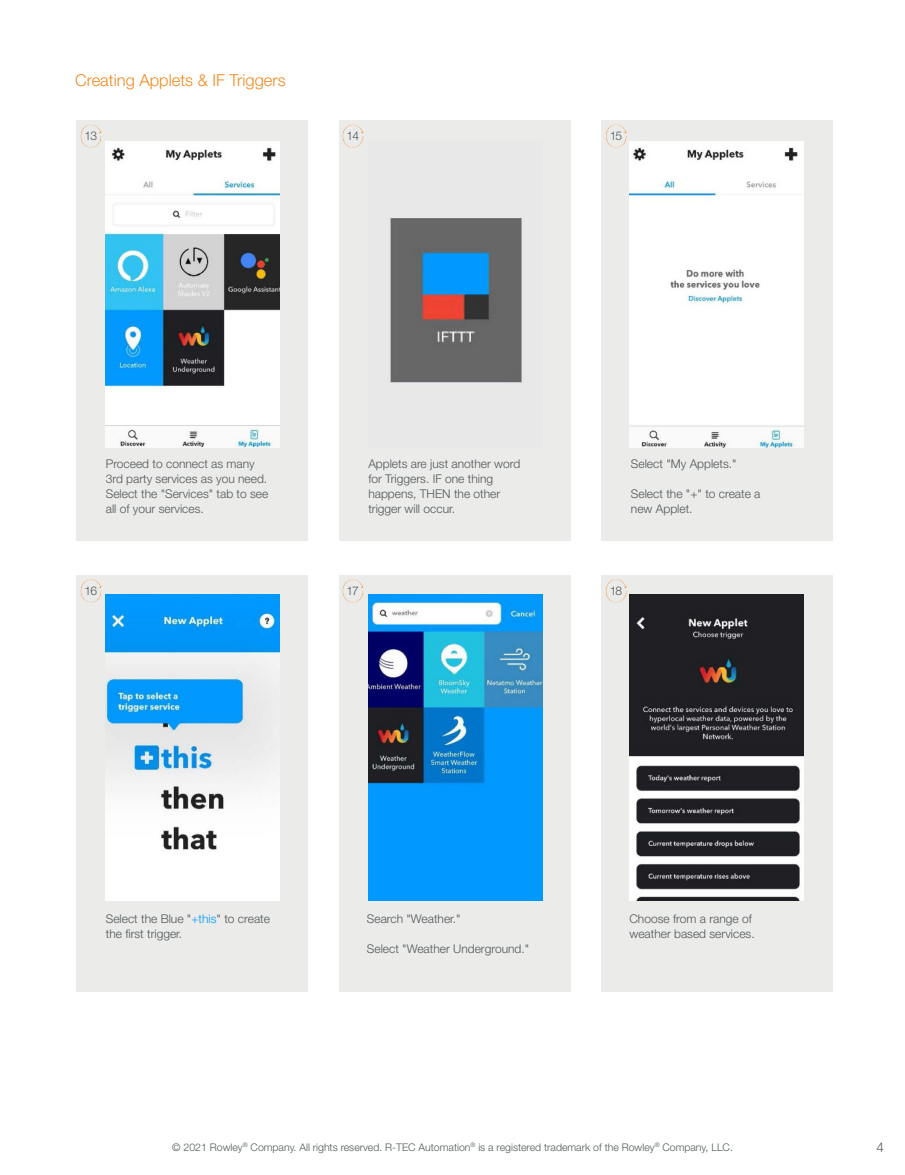
<style>
.page{position:relative;width:905px;height:1175px;background:#fff}
.page>*{position:absolute;margin:0;border:0;box-sizing:border-box;transform-origin:0 0}
.t1{font:300 16.5px "Helvetica Neue LT Pro";color:#f18b21}
.t2{font:300 13.5px "Helvetica Neue LT Pro";color:#4f5858}
.t3{font:300 12px/15px "Helvetica Neue LT Pro";color:#4f5757}
.t4{font:300 10.5px "Helvetica Neue LT Pro";color:#4f5858}
.s1{color:#009bff}
</style>
<div class="page">
<div style="left:76px;top:120px;width:232px;height:420px;background:#ebebea"></div>
<div style="left:76px;top:575px;width:232px;height:416px;background:#ebebea"></div>
<div style="left:601px;top:120px;width:232px;height:420px;background:#ebebea"></div>
<div style="left:601px;top:575px;width:232px;height:416px;background:#ebebea"></div>
<div style="left:339px;top:120px;width:231px;height:420px;background:#ebebea"></div>
<div style="left:339px;top:575px;width:231px;height:416px;background:#ebebea"></div>
<svg style="left:80px;top:124px;width:22px;height:24px"></svg>
<svg style="left:80px;top:579px;width:22px;height:24px"></svg>
<svg style="left:342px;top:124px;width:22px;height:24px"></svg>
<svg style="left:342px;top:579px;width:22px;height:24px"></svg>
<svg style="left:605px;top:124px;width:22px;height:24px"></svg>
<svg style="left:605px;top:579px;width:22px;height:24px"></svg>
<img style="left:106px;top:142px;width:173px;height:305px">
<img style="left:390px;top:218px;width:132px;height:165px">
<img style="left:629px;top:142px;width:174px;height:305px">
<img style="left:106px;top:594px;width:173px;height:306px">
<img style="left:368px;top:594px;width:174px;height:306px">
<img style="left:629px;top:594px;width:174px;height:306px">
<h1 class="t1" style="left:75px;top:70px;width:212px">Creating Applets &amp; IF Triggers</h1>
<p class="t3" style="left:84px;top:128px;width:14px">13</p>
<p class="t3" style="left:346px;top:128px;width:14px">14</p>
<p class="t3" style="left:609px;top:128px;width:14px">15</p>
<p class="t3" style="left:106px;top:455px;width:164px">Proceed to connect as many<br>3rd party services as you need.<br>Select the "Services" tab to see all of your services.</p>
<p class="t3" style="left:84px;top:583px;width:14px">16</p>
<p class="t3" style="left:368px;top:455px;width:153px">Applets are just another word for Triggers. IF one thing happens, THEN the other trigger will occur.</p>
<p class="t3" style="left:346px;top:583px;width:14px">17</p>
<p class="t3" style="left:631px;top:455px;width:107px">Select "My Applets."</p>
<p class="t3" style="left:631px;top:485px;width:131px">Select the "+" to create a new Applet.</p>
<p class="t3" style="left:609px;top:583px;width:14px">18</p>
<p class="t3" style="left:106px;top:910px;width:166px">Select the Blue "<span class="s1">+this</span>" to create the first trigger.</p>
<p class="t3" style="left:367px;top:910px;width:95px">Search "Weather."</p>
<p class="t3" style="left:367px;top:940px;width:164px">Select "Weather Underground."</p>
<p class="t3" style="left:629px;top:910px;width:127px">Choose from a range of weather based services.</p>
<p class="t4" style="left:172px;top:1140px;width:562px">© 2021 Rowley<sup>®</sup> Company. All rights reserved. R-TEC Automation<sup>®</sup> is a registered trademark of the Rowley<sup>®</sup> Company, LLC.</p>
<p class="t2" style="left:876px;top:1138px;width:9px">4</p>
</div>
